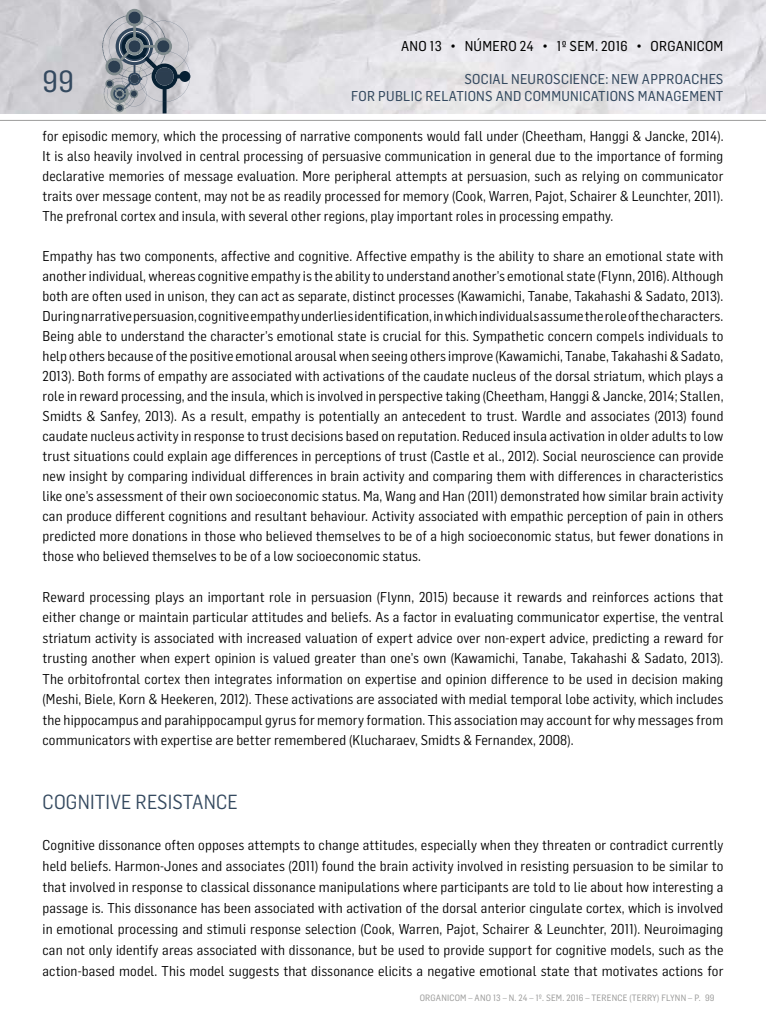
<style>
.page{position:relative;width:766px;height:1021px;background:#fff}
.page>*{position:absolute;margin:0;border:0;box-sizing:border-box;transform-origin:0 0}
.t1{font:30px "Flama Semicondensed Basic";color:#34495f}
.t2{font:20px "Flama Semicondensed";letter-spacing:.01em;color:#34495f}
.t3{font:14px/20px "Flama Semicondensed";letter-spacing:.01em;color:#000;text-align:justify}
.t4{font:14px/16.8px "Flama Semicondensed Basic";letter-spacing:.02em;color:#34495f;text-align:right}
.t5{font:14px "Flama Semicondensed Basic";letter-spacing:.02em;color:#000}
.t6{font:9px "Flama Semicondensed Basic";letter-spacing:.02em;color:#9d9d9c}
</style>
<div class="page">
<img style="left:0;top:0;width:765px;height:113px">
<hr style="left:0;top:120px;width:765px;height:1px;background:#9d9d9c">
<svg style="left:102px;top:9px;width:88px;height:104px;background:#989ea6"></svg>
<p class="t5" style="left:401px;top:37px;width:324px">ANO 13 • NÚMERO 24 • 1º SEM. 2016 • ORGANICOM</p>
<p class="t4" style="left:351px;top:70px;width:373px">SOCIAL NEUROSCIENCE: NEW APPROACHES<br>FOR PUBLIC RELATIONS AND COMMUNICATIONS MANAGEMENT</p>
<h1 class="t1" style="left:43px;top:62px;width:33px">99</h1>
<p class="t3" style="left:43px;top:125px;width:682px">for episodic memory, which the processing of narrative components would fall under (Cheetham, Hanggi &amp; Jancke, 2014).<br>It is also heavily involved in central processing of persuasive communication in general due to the importance of forming declarative memories of message evaluation. More peripheral attempts at persuasion, such as relying on communicator traits over message content, may not be as readily processed for memory (Cook, Warren, Pajot, Schairer &amp; Leunchter, 2011).<br>The prefronal cortex and insula, with several other regions, play important roles in processing empathy.</p>
<p class="t3" style="left:43px;top:245px;width:682px">Empathy has two components, affective and cognitive. Affective empathy is the ability to share an emotional state with another individual, whereas cognitive empathy is the ability to understand another’s emotional state (Flynn, 2016). Although both are often used in unison, they can act as separate, distinct processes (Kawamichi, Tanabe, Takahashi &amp; Sadato, 2013).<br>During narrative persuasion, cognitive empathy underlies identification, in which individuals assume the role of the characters.<br>Being able to understand the character’s emotional state is crucial for this. Sympathetic concern compels individuals to help others because of the positive emotional arousal when seeing others improve (Kawamichi, Tanabe, Takahashi &amp; Sadato, 2013). Both forms of empathy are associated with activations of the caudate nucleus of the dorsal striatum, which plays a role in reward processing, and the insula, which is involved in perspective taking (Cheetham, Hanggi &amp; Jancke, 2014; Stallen, Smidts &amp; Sanfey, 2013). As a result, empathy is potentially an antecedent to trust. Wardle and associates (2013) found caudate nucleus activity in response to trust decisions based on reputation. Reduced insula activation in older adults to low trust situations could explain age differences in perceptions of trust (Castle et al., 2012). Social neuroscience can provide new insight by comparing individual differences in brain activity and comparing them with differences in characteristics like one’s assessment of their own socioeconomic status. Ma, Wang and Han (2011) demonstrated how similar brain activity can produce different cognitions and resultant behaviour. Activity associated with empathic perception of pain in others predicted more donations in those who believed themselves to be of a high socioeconomic status, but fewer donations in those who believed themselves to be of a low socioeconomic status.</p>
<p class="t3" style="left:43px;top:586px;width:682px;line-height:20.5px">Reward processing plays an important role in persuasion (Flynn, 2015) because it rewards and reinforces actions that either change or maintain particular attitudes and beliefs. As a factor in evaluating communicator expertise, the ventral striatum activity is associated with increased valuation of expert advice over non-expert advice, predicting a reward for trusting another when expert opinion is valued greater than one’s own (Kawamichi, Tanabe, Takahashi &amp; Sadato, 2013).<br>The orbitofrontal cortex then integrates information on expertise and opinion difference to be used in decision making (Meshi, Biele, Korn &amp; Heekeren, 2012). These activations are associated with medial temporal lobe activity, which includes the hippocampus and parahippocampul gyrus for memory formation. This association may account for why messages from communicators with expertise are better remembered (Klucharaev, Smidts &amp; Fernandex, 2008).</p>
<h2 class="t2" style="left:43px;top:789px;width:197px">COGNITIVE RESISTANCE</h2>
<p class="t3" style="left:43px;top:834px;width:682px;line-height:21px">Cognitive dissonance often opposes attempts to change attitudes, especially when they threaten or contradict currently held beliefs. Harmon-Jones and associates (2011) found the brain activity involved in resisting persuasion to be similar to that involved in response to classical dissonance manipulations where participants are told to lie about how interesting a passage is. This dissonance has been associated with activation of the dorsal anterior cingulate cortex, which is involved in emotional processing and stimuli response selection (Cook, Warren, Pajot, Schairer &amp; Leunchter, 2011). Neuroimaging can not only identify areas associated with dissonance, but be used to provide support for cognitive models, such as the action-based model. This model suggests that dissonance elicits a negative emotional state that motivates actions for</p>
<p class="t6" style="left:419px;top:992px;width:296px">ORGANICOM – ANO 13 – N. 24 – 1º. SEM. 2016 – TERENCE (TERRY) FLYNN – P. 99</p>
</div>
